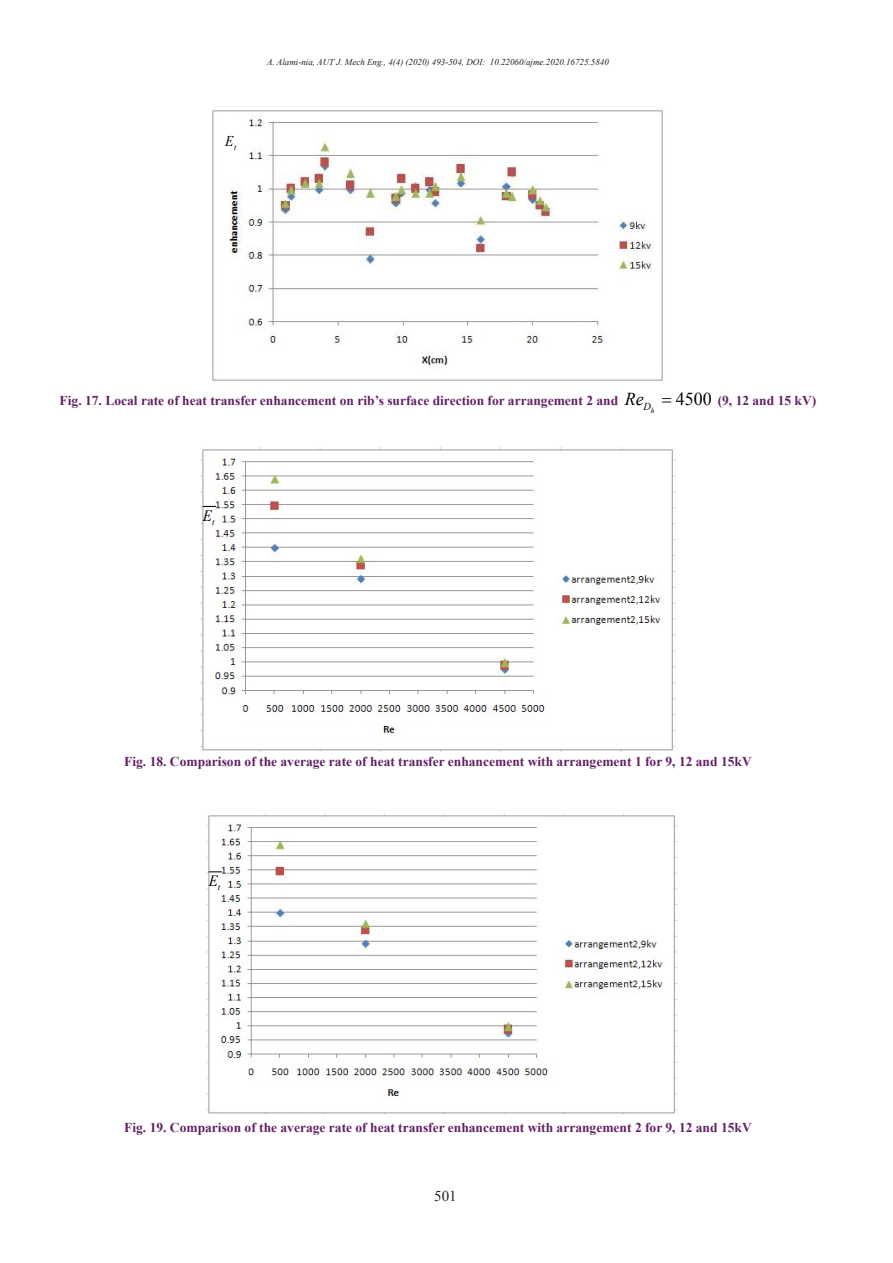
<style>
.page{position:relative;width:893px;height:1263px;background:#fff}
.page>*{position:absolute;margin:0;border:0;box-sizing:border-box;transform-origin:0 0}
.t1{font:18.15px "Times New Roman";color:#000}
.t2{font:italic 18.15px "Times New Roman";color:#000}
.t3{font:italic 15.75px "Times New Roman";color:#000;scale:.96 1}
.t4{font:italic 15.6px "Times New Roman";color:#000;scale:.96 1}
.t5{font:15px "Times New Roman";color:#231f20}
.t6{font:italic 15px "Times New Roman";color:#000;scale:.92 1}
.t7{font:700 13.5px "Times New Roman";color:#632065}
.t8{font:italic 10.65px "Times New Roman";color:#000}
.t9{font:italic 9px "Times New Roman";color:#231f20}
</style>
<div class="page">
<img style="left:212px;top:110px;width:451px;height:271px">
<img style="left:200px;top:447px;width:476px;height:305px">
<svg style="left:203px;top:506px;width:13px;height:1px"></svg>
<img style="left:206px;top:813px;width:471px;height:302px">
<svg style="left:209px;top:871px;width:13px;height:1px"></svg>
<p class="t6" style="left:225px;top:131px;width:14px">E<sub>t</sub></p>
<p class="t9" style="left:267px;top:56px;width:343px">A. Alami-nia, AUT J. Mech Eng., 4(4) (2020) 493-504, DOI: 10.22060/ajme.2020.16725.5840</p>
<p class="t7" style="left:60px;top:391px;width:560px">Fig. 17. Local rate of heat transfer enhancement on rib’s surface direction for arrangement 2 and</p>
<p class="t1" style="left:676px;top:386px;width:37px">4500</p>
<p class="t2" style="left:625px;top:387px;width:20px">Re</p>
<p class="t7" style="left:718px;top:391px;width:100px">(9, 12 and 15 kV)</p>
<p class="t8" style="left:644px;top:399px;width:12px">D<sub>h</sub></p>
<p class="t3" style="left:203px;top:505px;width:14px">E<sub>t</sub></p>
<p class="t7" style="left:124px;top:752px;width:629px">Fig. 18. Comparison of the average rate of heat transfer enhancement with arrangement 1 for 9, 12 and 15kV</p>
<p class="t4" style="left:209px;top:870px;width:13px">E<sub>t</sub></p>
<p class="t7" style="left:124px;top:1118px;width:629px">Fig. 19. Comparison of the average rate of heat transfer enhancement with arrangement 2 for 9, 12 and 15kV</p>
<p class="t5" style="left:434px;top:1185px;width:24px">501</p>
</div>
